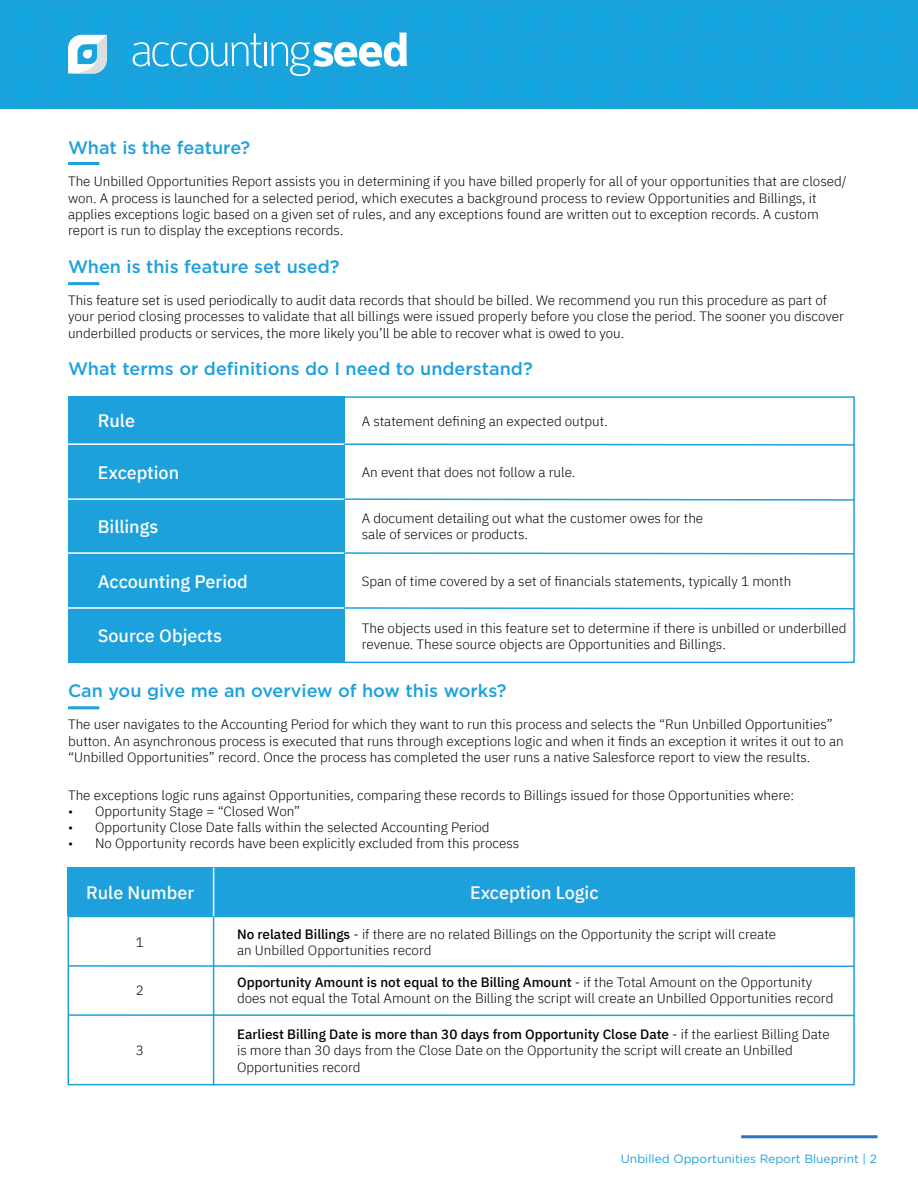
<style>
.page{position:relative;width:918px;height:1188px;background:#fff}
.page>*{position:absolute;margin:0;border:0;box-sizing:border-box;transform-origin:0 0}
.t1{font:500 18px "Gotham";color:#1da1dc}
.t2{font:500 18px "IBM Plex Sans";color:#fff}
.t3{font:300 13.5px/16.2px "IBM Plex Sans";color:#000}
.t4{font:12px "Gotham";color:#1da1dc}
.s1{font-weight:500}
</style>
<div class="page">
<div style="left:0;top:0;width:918px;height:109px;background:#1aa2dc"></div>
<svg style="left:133px;top:33px;width:129px;height:35px;background:#3fb2e2"></svg>
<hr style="left:265px;top:43px;width:2px;height:23px;background:#fff">
<svg style="left:271px;top:33px;width:136px;height:43px"></svg>
<svg style="left:68px;top:35px;width:39px;height:39px"></svg>
<hr style="left:741px;top:1135px;width:137px;height:3px;background:#2b75bb">
<hr style="left:68px;top:162px;width:31px;height:3px;background:#1da1dc">
<hr style="left:68px;top:706px;width:31px;height:3px;background:#1da1dc">
<hr style="left:68px;top:282px;width:31px;height:3px;background:#1da1dc">
<div style="left:68px;top:397px;width:277px;height:266px;background:#1da1dc"></div>
<div style="left:68px;top:396px;width:787px;height:267px;border:2px solid #1da1dc"></div>
<hr style="left:68px;top:498px;width:277px;height:2px;background:#fff">
<hr style="left:68px;top:552px;width:277px;height:2px;background:#fff">
<hr style="left:68px;top:607px;width:277px;height:2px;background:#fff">
<svg style="left:343px;top:498px;width:512px;height:3px"></svg>
<svg style="left:343px;top:552px;width:512px;height:3px"></svg>
<svg style="left:343px;top:606px;width:512px;height:4px"></svg>
<hr style="left:68px;top:443px;width:277px;height:2px;background:#fff">
<svg style="left:343px;top:443px;width:512px;height:3px"></svg>
<div style="left:68px;top:868px;width:787px;height:48px;background:#1da1dc"></div>
<div style="left:68px;top:916px;width:787px;height:169px;border:2px solid #1da1dc"></div>
<hr style="left:213px;top:868px;width:1px;height:217px;background:#1da1dc">
<hr style="left:69px;top:965px;width:785px;height:2px;background:#1da1dc">
<hr style="left:69px;top:1014px;width:785px;height:2px;background:#1da1dc">
<hr style="left:213px;top:868px;width:1px;height:48px;background:#fff">
<h1 class="t1" style="left:68px;top:136px;width:184px">What is the feature?</h1>
<p class="t3" style="left:68px;top:172px;width:780px">The Unbilled Opportunities Report assists you in determining if you have billed properly for all of your opportunities that are closed/ won. A process is launched for a selected period, which executes a background process to review Opportunities and Billings, it applies exceptions logic based on a given set of rules, and any exceptions found are written out to exception records. A custom report is run to display the exceptions records.</p>
<h1 class="t1" style="left:68px;top:255px;width:273px">When is this feature set used?</h1>
<p class="t3" style="left:68px;top:291px;width:778px">This feature set is used periodically to audit data records that should be billed. We recommend you run this procedure as part of your period closing processes to validate that all billings were issued properly before you close the period. The sooner you discover underbilled products or services, the more likely you’ll be able to recover what is owed to you.</p>
<h1 class="t1" style="left:68px;top:357px;width:466px">What terms or definitions do I need to understand?</h1>
<h1 class="t2" style="left:98px;top:407px;width:39px">Rule</h1>
<p class="t3" style="left:362px;top:412px;width:248px">A statement defining an expected output.</p>
<p class="t3" style="left:362px;top:463px;width:215px">An event that does not follow a rule.</p>
<p class="t3" style="left:362px;top:509px;width:343px">A document detailing out what the customer owes for the sale of services or products.</p>
<h1 class="t2" style="left:98px;top:458px;width:83px">Exception</h1>
<h1 class="t2" style="left:98px;top:512px;width:62px">Billings</h1>
<h1 class="t2" style="left:98px;top:567px;width:152px">Accounting Period</h1>
<p class="t3" style="left:362px;top:572px;width:431px">Span of time covered by a set of financials statements, typically 1 month</p>
<h1 class="t2" style="left:98px;top:622px;width:126px">Source Objects</h1>
<p class="t3" style="left:362px;top:619px;width:486px">The objects used in this feature set to determine if there is unbilled or underbilled revenue. These source objects are Opportunities and Billings.</p>
<h1 class="t1" style="left:68px;top:679px;width:440px">Can you give me an overview of how this works?</h1>
<p class="t3" style="left:68px;top:715px;width:777px">The user navigates to the Accounting Period for which they want to run this process and selects the “Run Unbilled Opportunities” button. An asynchronous process is executed that runs through exceptions logic and when it finds an exception it writes it out to an “Unbilled Opportunities” record. Once the process has completed the user runs a native Salesforce report to view the results.</p>
<p class="t3" style="left:68px;top:786px;width:728px">The exceptions logic runs against Opportunities, comparing these records to Billings issued for those Opportunities where:</p>
<p class="t3" style="left:68px;top:802px;width:234px">• Opportunity Stage = “Closed Won”</p>
<p class="t3" style="left:68px;top:818px;width:423px">• Opportunity Close Date falls within the selected Accounting Period</p>
<p class="t3" style="left:68px;top:834px;width:453px">• No Opportunity records have been explicitly excluded from this process</p>
<h1 class="t2" style="left:86px;top:879px;width:110px">Rule Number</h1>
<h1 class="t2" style="left:470px;top:879px;width:130px">Exception Logic</h1>
<p class="t3" style="left:237px;top:925px;width:541px"><span class="s1">No related Billings</span> - if there are no related Billings on the Opportunity the script will create an Unbilled Opportunities record</p>
<p class="t3" style="left:237px;top:973px;width:598px"><span class="s1">Opportunity Amount is not equal to the Billing Amount</span> - if the Total Amount on the Opportunity does not equal the Total Amount on the Billing the script will create an Unbilled Opportunities record</p>
<p class="t3" style="left:237px;top:1025px;width:594px"><span class="s1">Earliest Billing Date is more than 30 days from Opportunity Close Date</span> - if the earliest Billing Date is more than 30 days from the Close Date on the Opportunity the script will create an Unbilled<br>Opportunities record</p>
<p class="t3" style="left:136px;top:933px;width:10px">1</p>
<p class="t3" style="left:136px;top:981px;width:10px">2</p>
<p class="t3" style="left:136px;top:1041px;width:10px">3</p>
<p class="t4" style="left:621px;top:1152px;width:258px">Unbilled Opportunities Report Blueprint | 2</p>
</div>
